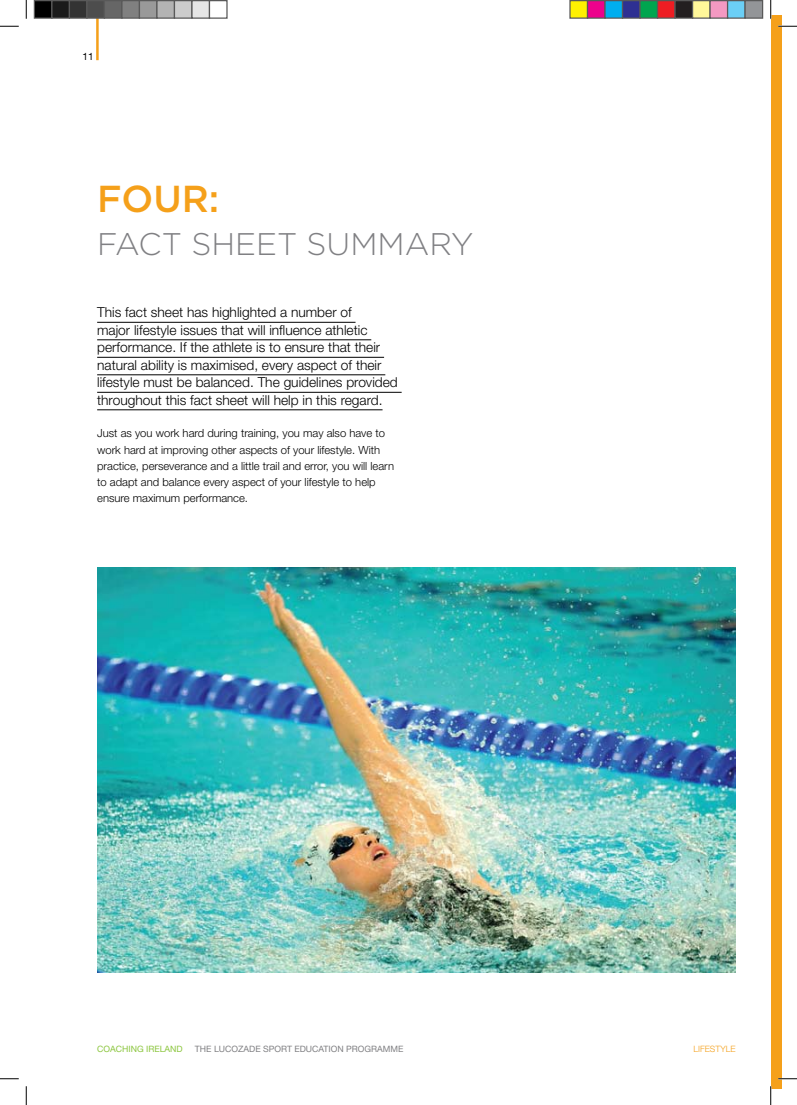
<style>
.page{position:relative;width:797px;height:1105px;background:#fff}
.page>*{position:absolute;margin:0;border:0;box-sizing:border-box;transform-origin:0 0}
.t1{font:500 37.5px "Gotham";color:#f5a01a}
.t2{font:300 31.25px "Gotham";color:#808083}
.t3{font:300 13.75px/17.5px "Helvetica Neue";color:#000}
.t4{font:300 11.25px/16.2px "Helvetica Neue";color:#000}
.t5{font:10px "Helvetica Neue";color:#000}
.t6{font:8.75px "Helvetica Neue";color:#808083}
.t7{font:8.75px "Helvetica Neue";color:#8cc63f}
.t8{font:300 8.75px "Helvetica Neue";color:#f5a01a}
</style>
<div class="page">
<hr style="left:96px;top:16px;width:3px;height:44px;background:#f5a01a">
<div style="left:770px;top:16px;width:11px;height:1073px;background:#f5a01a"></div>
<hr style="left:97px;top:322px;width:258px;height:1px;background:#000">
<hr style="left:97px;top:339px;width:274px;height:1px;background:#000">
<hr style="left:97px;top:357px;width:287px;height:1px;background:#000">
<hr style="left:97px;top:374px;width:288px;height:1px;background:#000">
<hr style="left:97px;top:392px;width:304px;height:1px;background:#000">
<hr style="left:97px;top:409px;width:285px;height:1px;background:#000">
<img style="left:97px;top:567px;width:638px;height:405px">
<svg style="left:0;top:25px;width:19px;height:2px"></svg>
<svg style="left:778px;top:25px;width:19px;height:2px"></svg>
<svg style="left:0;top:1078px;width:19px;height:1px"></svg>
<svg style="left:778px;top:1078px;width:19px;height:1px"></svg>
<svg style="left:25px;top:0;width:2px;height:19px"></svg>
<svg style="left:25px;top:1086px;width:2px;height:19px"></svg>
<svg style="left:770px;top:0;width:1px;height:19px"></svg>
<svg style="left:770px;top:1086px;width:1px;height:19px"></svg>
<div style="left:34px;top:1px;width:18px;height:17px;background:#000"></div>
<div style="left:34px;top:0;width:18px;height:19px;border:1px solid #595959"></div>
<div style="left:52px;top:1px;width:17px;height:17px;background:#1a1a1a"></div>
<div style="left:51px;top:0;width:19px;height:19px;border:1px solid #595959"></div>
<div style="left:69px;top:1px;width:18px;height:17px;background:#333"></div>
<div style="left:69px;top:0;width:19px;height:19px;border:1px solid #595959"></div>
<div style="left:87px;top:1px;width:17px;height:17px;background:#4d4d4d"></div>
<div style="left:86px;top:0;width:19px;height:19px;border:1px solid #595959"></div>
<div style="left:104px;top:1px;width:18px;height:17px;background:#666"></div>
<div style="left:104px;top:0;width:18px;height:19px;border:1px solid #595959"></div>
<div style="left:122px;top:1px;width:17px;height:17px;background:#808080"></div>
<div style="left:121px;top:0;width:19px;height:19px;border:1px solid #595959"></div>
<div style="left:139px;top:1px;width:18px;height:17px;background:#999"></div>
<div style="left:139px;top:0;width:19px;height:19px;border:1px solid #595959"></div>
<div style="left:157px;top:1px;width:17px;height:17px;background:#b3b3b3"></div>
<div style="left:156px;top:0;width:19px;height:19px;border:1px solid #595959"></div>
<div style="left:174px;top:1px;width:18px;height:17px;background:#ccc"></div>
<div style="left:174px;top:0;width:18px;height:19px;border:1px solid #595959"></div>
<div style="left:192px;top:1px;width:17px;height:17px;background:#e6e6e6"></div>
<div style="left:191px;top:0;width:19px;height:19px;border:1px solid #595959"></div>
<div style="left:209px;top:0;width:19px;height:19px;border:1px solid #595959"></div>
<div style="left:570px;top:1px;width:17px;height:17px;background:#fff101"></div>
<div style="left:569px;top:0;width:19px;height:19px;border:1px solid #595959"></div>
<div style="left:587px;top:1px;width:18px;height:17px;background:#ed028c"></div>
<div style="left:587px;top:0;width:18px;height:19px;border:1px solid #595959"></div>
<div style="left:605px;top:1px;width:17px;height:17px;background:#00aeef"></div>
<div style="left:604px;top:0;width:19px;height:19px;border:1px solid #595959"></div>
<div style="left:622px;top:1px;width:18px;height:17px;background:#2e3092"></div>
<div style="left:622px;top:0;width:18px;height:19px;border:1px solid #595959"></div>
<div style="left:640px;top:1px;width:17px;height:17px;background:#00a54f"></div>
<div style="left:639px;top:0;width:19px;height:19px;border:1px solid #595959"></div>
<div style="left:657px;top:1px;width:18px;height:17px;background:#ee1d23"></div>
<div style="left:657px;top:0;width:18px;height:19px;border:1px solid #595959"></div>
<div style="left:675px;top:1px;width:17px;height:17px;background:#231f20"></div>
<div style="left:674px;top:0;width:19px;height:19px;border:1px solid #595959"></div>
<div style="left:692px;top:1px;width:18px;height:17px;background:#fff79a"></div>
<div style="left:692px;top:0;width:18px;height:19px;border:1px solid #595959"></div>
<div style="left:710px;top:1px;width:17px;height:17px;background:#f499c2"></div>
<div style="left:709px;top:0;width:19px;height:19px;border:1px solid #595959"></div>
<div style="left:727px;top:1px;width:18px;height:17px;background:#6bcff6"></div>
<div style="left:727px;top:0;width:18px;height:19px;border:1px solid #595959"></div>
<div style="left:745px;top:1px;width:17px;height:17px;background:#939598"></div>
<div style="left:744px;top:0;width:19px;height:19px;border:1px solid #595959"></div>
<p class="t5" style="left:83px;top:51px;width:13px">11</p>
<h1 class="t1" style="left:97px;top:177px;width:124px">FOUR:</h1>
<h2 class="t2" style="left:97px;top:227px;width:378px">FACT SHEET SUMMARY</h2>
<p class="t3" style="left:97px;top:303px;width:302px">This fact sheet has highlighted a number of<br>major lifestyle issues that will influence athletic performance. If the athlete is to ensure that their natural ability is maximised, every aspect of their lifestyle must be balanced. The guidelines provided throughout this fact sheet will help in this regard.</p>
<p class="t4" style="left:97px;top:425px;width:298px">Just as you work hard during training, you may also have to work hard at improving other aspects of your lifestyle. With practice, perseverance and a little trail and error, you will learn to adapt and balance every aspect of your lifestyle to help ensure maximum performance.</p>
<p class="t7" style="left:97px;top:1043px;width:87px">COACHING IRELAND</p>
<p class="t6" style="left:195px;top:1043px;width:210px">THE LUCOZADE SPORT EDUCATION PROGRAMME</p>
<p class="t8" style="left:693px;top:1043px;width:44px">LIFESTYLE</p>
</div>
